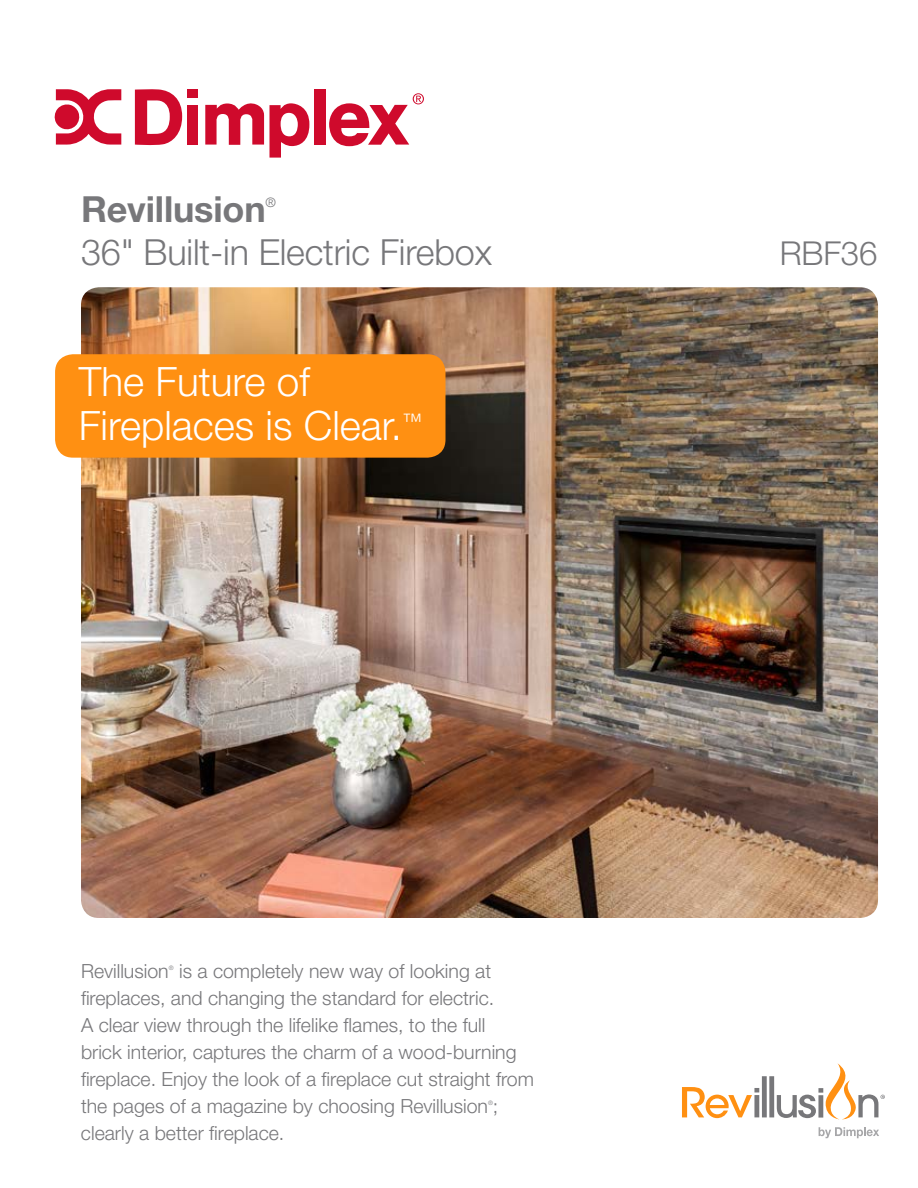
<style>
.page{position:relative;width:918px;height:1188px;background:#fff}
.page>*{position:absolute;margin:0;border:0;box-sizing:border-box;transform-origin:0 0}
.t1{font:300 40.5px/43.5px "Helvetica Neue LT Std";color:#fff}
.t2{font:300 36px "Helvetica Neue LT Std";letter-spacing:-.005em;color:#77777a}
.t3{font:700 36px "Helvetica Neue LT Std";letter-spacing:-.005em;color:#77777a}
.t4{font:300 33px "Helvetica Neue LT Std";letter-spacing:-.005em;color:#77777a}
.t5{font:300 19.5px/27px "Helvetica Neue LT Std";color:#77777a}
.t6{font:300 13.05px "Helvetica Neue LT Std";color:#77777a}
.t7{font:300 6.15px "Helvetica Neue LT Std";color:#77777a}
</style>
<div class="page">
<img style="left:81px;top:287px;width:797px;height:631px">
<div style="left:55px;top:354px;width:391px;height:104px;background:#ff9012;border-radius:18px"></div>
<div style="left:762px;top:1076px;width:5px;height:41px;background:#77777a"></div>
<div style="left:769px;top:1076px;width:5px;height:41px;background:#77777a"></div>
<svg style="left:682px;top:1087px;width:77px;height:31px"></svg>
<svg style="left:819px;top:1127px;width:60px;height:11px"></svg>
<svg style="left:777px;top:1063px;width:108px;height:57px"></svg>
<svg style="left:135px;top:89px;width:47px;height:57px"></svg>
<div style="left:187px;top:89px;width:11px;height:9px;background:#cf0a2c"></div>
<div style="left:187px;top:105px;width:11px;height:40px;background:#cf0a2c"></div>
<svg style="left:205px;top:103px;width:104px;height:55px"></svg>
<div style="left:314px;top:89px;width:11px;height:56px;background:#cf0a2c"></div>
<svg style="left:329px;top:93px;width:95px;height:53px"></svg>
<svg style="left:54px;top:89px;width:67px;height:56px"></svg>
<h2 class="t3" style="left:81px;top:187px;width:186px">Revillusion</h2>
<p class="t6" style="left:266px;top:194px;width:12px">®</p>
<h2 class="t2" style="left:81px;top:230px;width:413px">36" Built-in Electric Firebox</h2>
<h3 class="t4" style="left:780px;top:234px;width:99px">RBF36</h3>
<h1 class="t1" style="left:79px;top:359px;width:345px">The Future of<br>Fireplaces is Clear.<sup>™</sup></h1>
<p class="t5" style="left:81px;top:957px;width:455px;text-indent:98px">is a completely new way of looking at fireplaces, and changing the standard for electric.<br>A clear view through the lifelike flames, to the full<br>brick interior, captures the charm of a wood-burning fireplace. Enjoy the look of a fireplace cut straight from the pages of a magazine by choosing Revillusion ;</p>
<p class="t5" style="left:81px;top:957px;width:89px">Revillusion</p>
<p class="t7" style="left:169px;top:964px;width:6px">®</p>
<p class="t7" style="left:488px;top:1099px;width:6px">®</p>
<p class="t5" style="left:81px;top:1119px;width:205px">clearly a better fireplace.</p>
</div>
